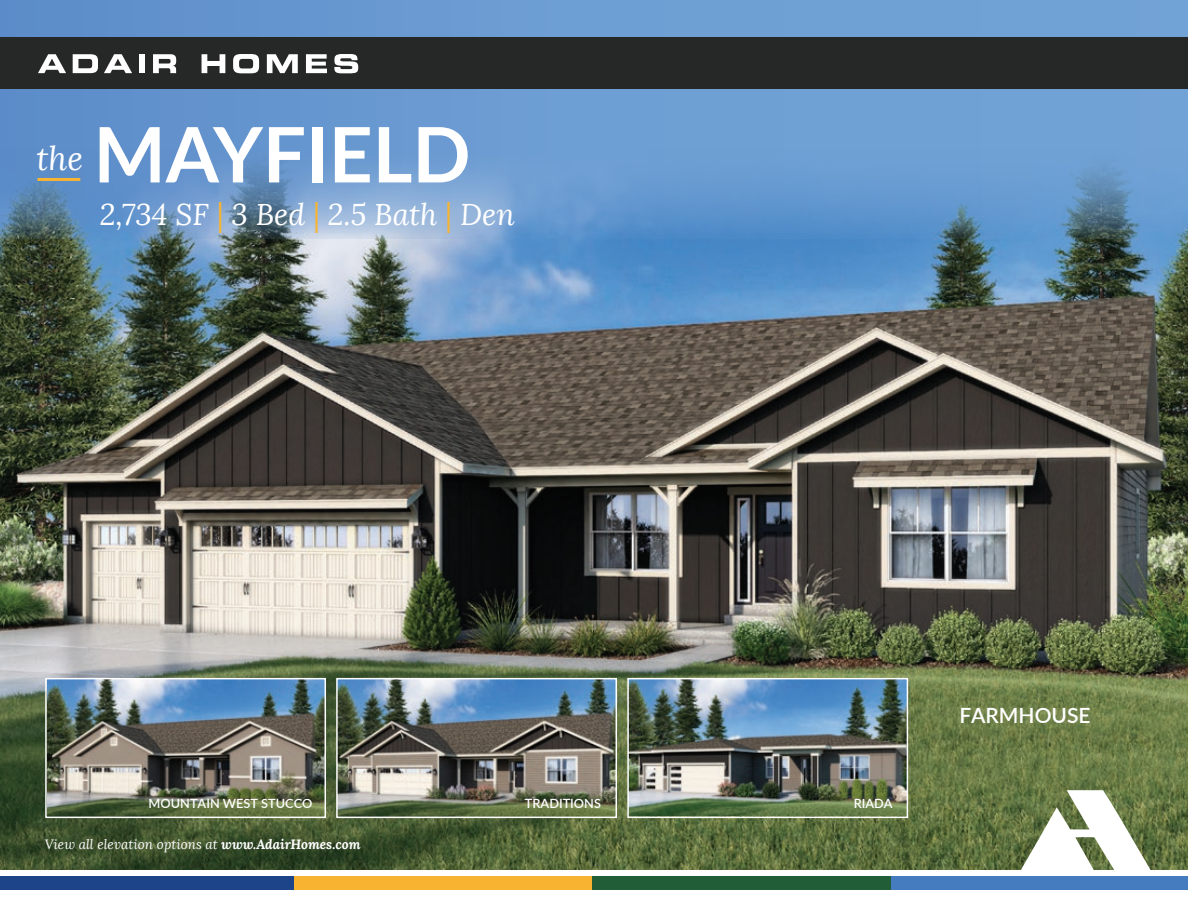
<style>
.page{position:relative;width:1188px;height:918px;background:#fff}
.page>*{position:absolute;margin:0;border:0;box-sizing:border-box;transform-origin:0 0}
.t1{font:700 76.5px "Lato";color:#fff}
.t2{font:italic 33px "Lora";color:#fff}
.t3{font:italic 30px "Lora";color:#fff}
.t4{font:600 21px "Lato";color:#fff}
.t5{font:italic 13.5px "Lora";color:#fff}
.t6{font:600 12.75px "Lato";color:#fff}
.s1{font-style:normal;color:#f8b431}
.s2{font-weight:700}
</style>
<div class="page">
<img style="left:0;top:238px;width:1188px;height:632px">
<svg style="left:0;top:0;width:1188px;height:238px;background:#6a99cd"></svg>
<hr style="left:38px;top:178px;width:42px;height:3px;background:#f8b431">
<div style="left:0;top:37px;width:1188px;height:52px;background:#262827"></div>
<svg style="left:38px;top:54px;width:28px;height:19px"></svg>
<svg style="left:73px;top:54px;width:25px;height:19px"></svg>
<svg style="left:104px;top:54px;width:28px;height:19px"></svg>
<div style="left:139px;top:54px;width:6px;height:19px;background:#fff"></div>
<svg style="left:153px;top:54px;width:23px;height:19px"></svg>
<svg style="left:202px;top:54px;width:23px;height:19px"></svg>
<svg style="left:233px;top:54px;width:26px;height:19px"></svg>
<svg style="left:267px;top:54px;width:31px;height:19px"></svg>
<svg style="left:306px;top:54px;width:21px;height:19px"></svg>
<svg style="left:334px;top:54px;width:24px;height:19px"></svg>
<svg style="left:1020px;top:790px;width:131px;height:80px"></svg>
<div style="left:0;top:872px;width:295px;height:18px;background:#1d4389"></div>
<div style="left:294px;top:872px;width:299px;height:18px;background:#f8b431"></div>
<div style="left:593px;top:872px;width:298px;height:18px;background:#215d37"></div>
<div style="left:891px;top:872px;width:297px;height:18px;background:#457bbf"></div>
<div style="left:0;top:871px;width:1188px;height:5px;background:#fff"></div>
<img style="left:630px;top:681px;width:275px;height:134px">
<img style="left:48px;top:681px;width:275px;height:134px">
<img style="left:339px;top:681px;width:275px;height:134px">
<div style="left:45px;top:678px;width:281px;height:140px;border:2px solid #fff"></div>
<div style="left:336px;top:678px;width:281px;height:140px;border:2px solid #fff"></div>
<div style="left:627px;top:678px;width:281px;height:140px;border:2px solid #fff"></div>
<h2 class="t2" style="left:36px;top:139px;width:48px">the</h2>
<h1 class="t1" style="left:94px;top:98px;width:379px">MAYFIELD</h1>
<h3 class="t3" style="left:100px;top:196px;width:416px">2,734 SF <span class="s1">|</span> 3 Bed <span class="s1">|</span> 2.5 Bath <span class="s1">|</span> Den</h3>
<p class="t6" style="left:149px;top:794px;width:165px">MOUNTAIN WEST STUCCO</p>
<p class="t6" style="left:525px;top:794px;width:78px">TRADITIONS</p>
<p class="t6" style="left:854px;top:794px;width:40px">RIADA</p>
<p class="t5" style="left:45px;top:836px;width:317px">View all elevation options at <span class="s2">www.AdairHomes.com</span></p>
<h3 class="t4" style="left:959px;top:700px;width:133px">FARMHOUSE</h3>
</div>
